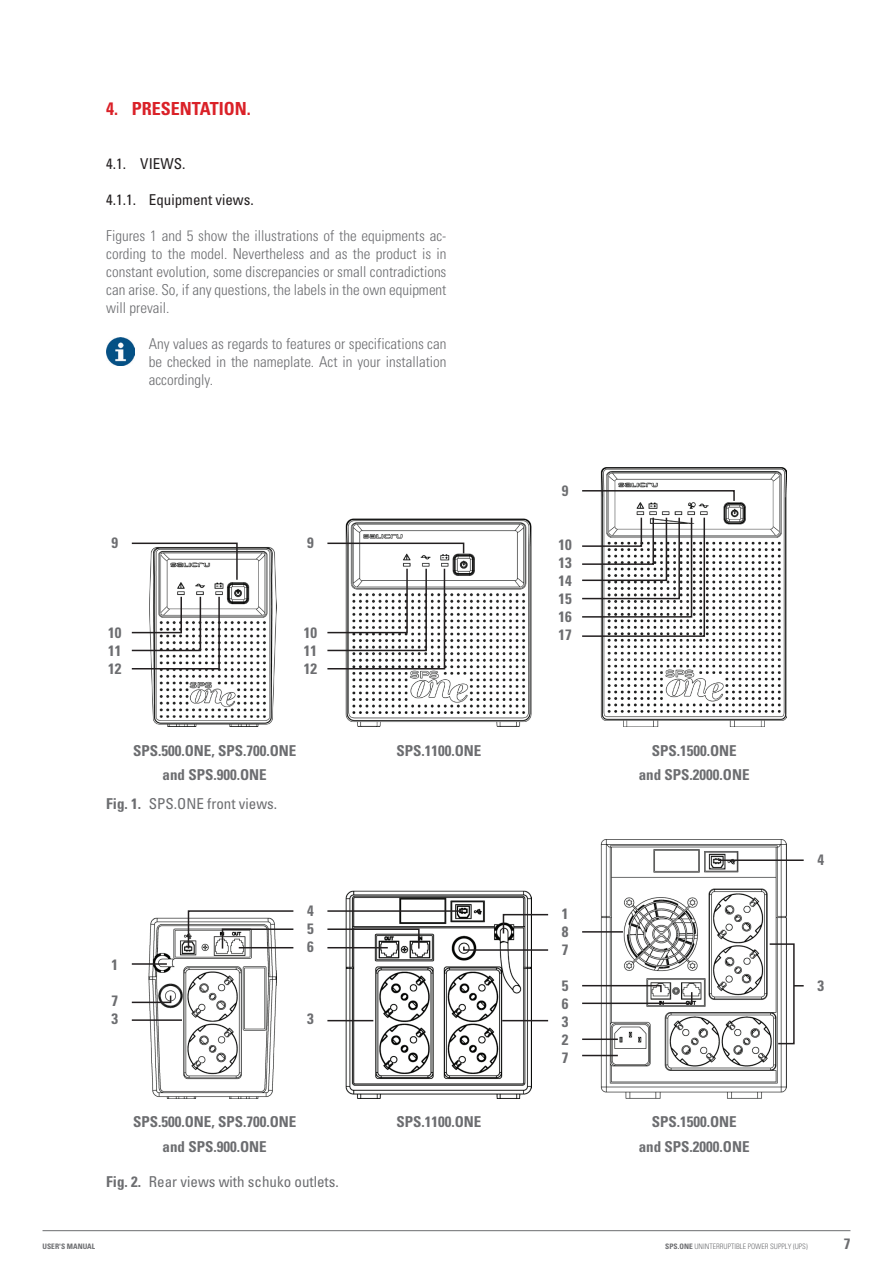
<style>
.page{position:relative;width:893px;height:1263px;background:#fff}
.page>*{position:absolute;margin:0;border:0;box-sizing:border-box;transform-origin:0 0}
.t1{font:700 condensed 18px "Univers LT Std";color:#da2128}
.t2{font:300 condensed 15px/18px "Univers LT Std";color:#6c6d70;text-align:justify}
.t3{font:700 condensed 15px/18px "Univers LT Std";color:#6c6d70;text-align:justify}
.t4{font:condensed 15px "Univers LT Std";color:#6c6d70}
.t5{font:condensed 15px "Univers LT Std";color:#231f20}
.t6{font:300 condensed 7.5px "Univers LT Std";color:#6c6d70}
.t7{font:700 condensed 7.5px "Univers LT Std";color:#6c6d70}
.s1{font-weight:700}
</style>
<div class="page">
<hr style="left:43px;top:1230px;width:807px;height:1px;background:#6c6d70">
<img style="left:106px;top:338px;width:28px;height:27px">
<img style="left:345px;top:518px;width:186px;height:209px">
<img style="left:601px;top:467px;width:185px;height:260px">
<img style="left:149px;top:547px;width:128px;height:180px">
<svg style="left:327px;top:542px;width:138px;height:13px"></svg>
<svg style="left:131px;top:542px;width:107px;height:39px"></svg>
<svg style="left:131px;top:595px;width:90px;height:75px"></svg>
<svg style="left:327px;top:567px;width:119px;height:103px"></svg>
<svg style="left:582px;top:489px;width:153px;height:13px"></svg>
<svg style="left:582px;top:516px;width:124px;height:122px"></svg>
<img style="left:345px;top:890px;width:186px;height:208px">
<img style="left:601px;top:839px;width:186px;height:259px">
<img style="left:149px;top:918px;width:128px;height:180px">
<svg style="left:502px;top:913px;width:47px;height:22px"></svg>
<hr style="left:582px;top:931px;width:41px;height:2px;background:#231f20">
<svg style="left:462px;top:945px;width:87px;height:6px"></svg>
<svg style="left:327px;top:928px;width:93px;height:22px"></svg>
<svg style="left:187px;top:910px;width:107px;height:40px"></svg>
<hr style="left:327px;top:910px;width:136px;height:2px;background:#231f20">
<hr style="left:132px;top:963px;width:35px;height:2px;background:#231f20">
<hr style="left:132px;top:1019px;width:50px;height:2px;background:#231f20">
<svg style="left:131px;top:994px;width:41px;height:10px"></svg>
<hr style="left:327px;top:1020px;width:46px;height:1px;background:#231f20">
<svg style="left:582px;top:984px;width:111px;height:21px"></svg>
<hr style="left:582px;top:1055px;width:36px;height:1px;background:#231f20">
<hr style="left:582px;top:1038px;width:36px;height:2px;background:#231f20">
<svg style="left:768px;top:942px;width:36px;height:103px"></svg>
<hr style="left:718px;top:859px;width:86px;height:2px;background:#231f20">
<hr style="left:502px;top:1020px;width:46px;height:1px;background:#231f20">
<p class="t1" style="left:106px;top:97px;width:47px">4. Presenta</p>
<p class="t1" style="left:210px;top:97px;width:43px">TION.</p>
<p class="t5" style="left:106px;top:154px;width:81px">4.1. views.</p>
<p class="t5" style="left:106px;top:190px;width:149px">4.1.1. Equipment views.</p>
<p class="t2" style="left:106px;top:226px;width:342px">Figures 1 and 5 show the illustrations of the equipments ac&shy;cording to the model. Nevertheless and as the product is in constant evolution, some discrepancies or small contradictions can arise. So, if any questions, the labels in the own equipment will prevail.</p>
<p class="t2" style="left:149px;top:334px;width:299px">Any values as regards to features or specifications can be checked in the nameplate. Act in your installation accordingly.</p>
<p class="t3" style="left:111px;top:533px;width:8px">9</p>
<p class="t3" style="left:108px;top:623px;width:15px">10<br>11<br>12</p>
<p class="t3" style="left:307px;top:533px;width:8px">9</p>
<p class="t3" style="left:304px;top:623px;width:15px">10<br>11<br>12</p>
<p class="t3" style="left:562px;top:482px;width:8px">9</p>
<p class="t3" style="left:558px;top:536px;width:15px">10<br>13<br>14<br>15<br>16<br>17</p>
<p class="t3" style="left:133px;top:738px;width:165px;line-height:24.3px;text-align:center">SPS.500.ONE, SPS.700.ONE and SPS.900.ONE</p>
<p class="t3" style="left:396px;top:741px;width:86px">SPS.1100.ONE</p>
<p class="t3" style="left:639px;top:738px;width:112px;line-height:24.3px;text-align:center">SPS.1500.ONE and SPS.2000.ONE</p>
<p class="t4" style="left:106px;top:794px;width:81px"><span class="s1">Fig. 1.</span> SPS.ONE</p>
<p class="t4" style="left:207px;top:794px;width:71px">front views.</p>
<p class="t3" style="left:111px;top:956px;width:8px">1</p>
<p class="t3" style="left:111px;top:992px;width:8px">7<br>3</p>
<p class="t3" style="left:307px;top:902px;width:8px">4<br>5<br>6</p>
<p class="t3" style="left:307px;top:1010px;width:8px">3</p>
<p class="t3" style="left:562px;top:904px;width:8px">1<br>8<br>7</p>
<p class="t3" style="left:562px;top:976px;width:8px">5<br>6<br>3<br>2<br>7</p>
<p class="t3" style="left:817px;top:850px;width:8px">4</p>
<p class="t3" style="left:817px;top:976px;width:8px">3</p>
<p class="t3" style="left:133px;top:1110px;width:165px;line-height:24.3px;text-align:center">SPS.500.ONE, SPS.700.ONE and SPS.900.ONE</p>
<p class="t3" style="left:396px;top:1113px;width:86px">SPS.1100.ONE</p>
<p class="t3" style="left:639px;top:1110px;width:112px;line-height:24.3px;text-align:center">SPS.1500.ONE and SPS.2000.ONE</p>
<p class="t4" style="left:106px;top:1172px;width:234px"><span class="s1">Fig. 2.</span> Rear views with schuko outlets.</p>
<p class="t7" style="left:43px;top:1241px;width:54px">USER'S MANUAL</p>
<p class="t6" style="left:665px;top:1241px;width:92px"><span class="s1">SPS.ONE</span> UNINTERRUPTIBLE POWE</p>
<p class="t6" style="left:765px;top:1241px;width:44px">R SUPPLY (UPS)</p>
<p class="t3" style="left:844px;top:1234px;width:8px">7</p>
</div>
